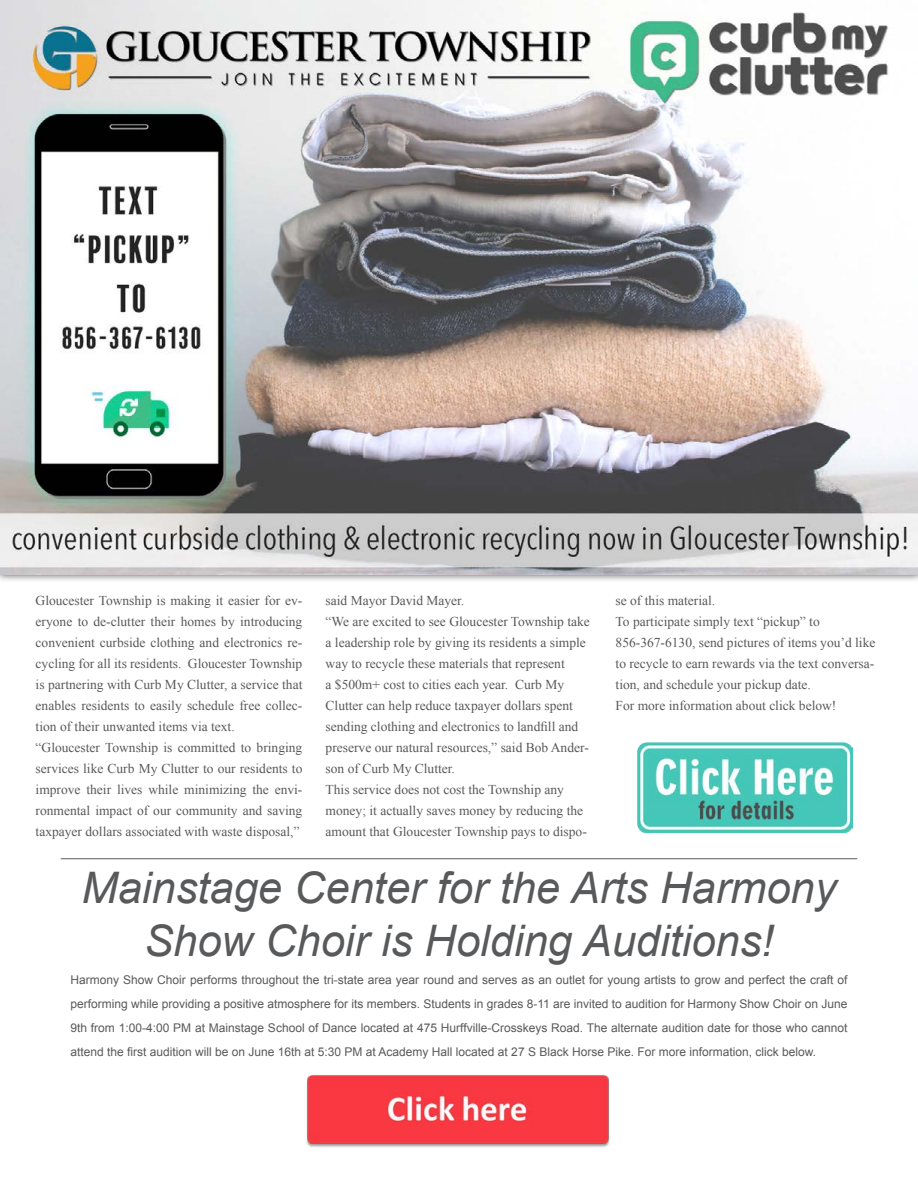
<style>
.page{position:relative;width:918px;height:1188px;background:#fff}
.page>*{position:absolute;margin:0;border:0;box-sizing:border-box;transform-origin:0 0}
.t1{font:italic 43.5px/52.5px "Arial";color:#58595b;text-align:center}
.t2{font:13.5px/21px "Times New Roman";color:#58595b}
.t3{font:12px/24px "Arial";color:#58595b;text-align:justify}
</style>
<div class="page">
<hr style="left:61px;top:858px;width:796px;height:1px;background:#58595b">
<img style="left:306px;top:1075px;width:304px;height:73px">
<img style="left:0;top:0;width:918px;height:575px">
<img style="left:638px;top:743px;width:215px;height:89px">
<p class="t2" style="left:36px;top:590px;width:268px">Gloucester Township is making it easier for ev&shy;eryone to de-clutter their homes by introducing convenient curbside clothing and electronics re&shy;cycling for all its residents. Gloucester Township is partnering with Curb My Clutter, a service that enables residents to easily schedule free collec&shy;tion of their unwanted items via text. “Gloucester Township is committed to bringing services like Curb My Clutter to our residents to improve their lives while minimizing the envi&shy;ronmental impact of our community and saving taxpayer dollars associated with waste disposal,”</p>
<p class="t2" style="left:326px;top:590px;width:266px">said Mayor David Mayer.<br>“We are excited to see Gloucester Township take a leadership role by giving its residents a simple way to recycle these materials that represent<br>a $500m+ cost to cities each year. Curb My Clutter can help reduce taxpayer dollars spent sending clothing and electronics to landfill and preserve our natural resources,” said Bob Ander&shy;son of Curb My Clutter.<br>This service does not cost the Township any money; it actually saves money by reducing the amount that Gloucester Township pays to dispo-</p>
<p class="t2" style="left:616px;top:590px;width:261px">se of this material.<br>To participate simply text “pickup” to 856-367-6130, send pictures of items you’d like to recycle to earn rewards via the text conversa&shy;tion, and schedule your pickup date.<br>For more information about click below!</p>
<h1 class="t1" style="left:81px;top:862px;width:757px">Mainstage Center for the Arts Harmony<br>Show Choir is Holding Auditions!</h1>
<p class="t3" style="left:70px;top:968px;width:779px">Harmony Show Choir performs throughout the tri-state area year round and serves as an outlet for young artists to grow and perfect the craft of performing while providing a positive atmosphere for its members. Students in grades 8-11 are invited to audition for Harmony Show Choir on June 9th from 1:00-4:00 PM at Mainstage School of Dance located at 475 Hurffville-Crosskeys Road. The alternate audition date for those who cannot attend the first audition will be on June 16th at 5:30 PM at Academy Hall located at 27 S Black Horse Pike. For more information, click below.</p>
</div>
